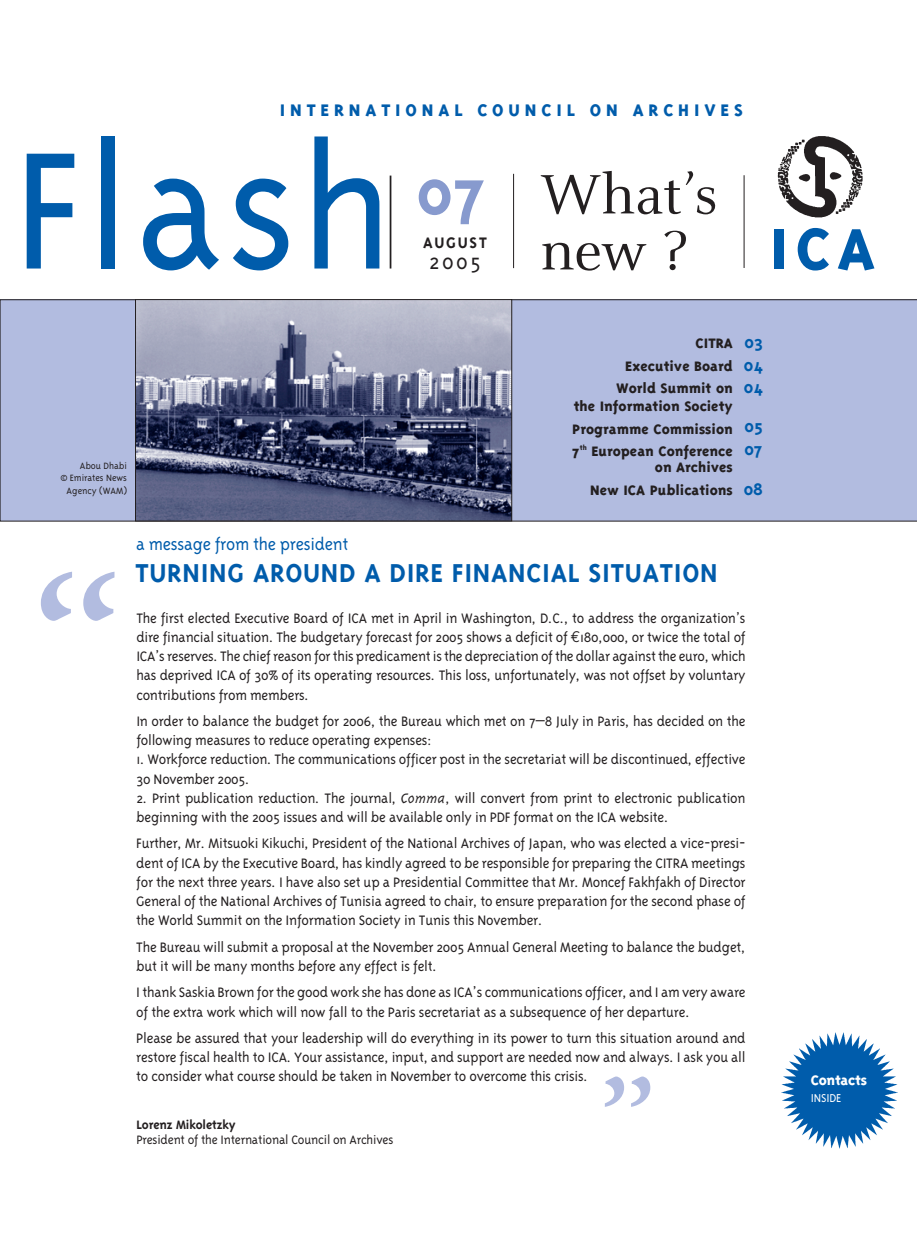
<style>
.page{position:relative;width:917px;height:1243px;background:#fff}
.page>*{position:absolute;margin:0;border:0;box-sizing:border-box;transform-origin:0 0}
.t1{font:229.6px "Slimbach";color:#b2bce0}
.t2{font:300 191.45px "Triplex";letter-spacing:.02em;color:#005cab}
.t3{font:141.75px "Slimbach";color:#b2bce0}
.t4{font:700 73.15px "Triplex";color:#879ace}
.t5{font:800 66.5px "Triplex";color:#005cab}
.t6{font:61.25px/56px "Celeste";color:#231f20}
.t7{font:700 29.75px "Triplex";letter-spacing:.025em;color:#005cab}
.t8{font:300 24.5px "Triplex";color:#231f20}
.t9{font:800 19.25px "Triplex";letter-spacing:.255em;color:#005cab}
.t10{font:300 19.25px "Triplex";letter-spacing:-.015em;color:#005cab}
.t11{font:700 19.25px/22.8px "Triplex";letter-spacing:-.005em;color:#005cab;text-align:justify}
.t12{font:700 17.5px "Triplex";letter-spacing:.1em;color:#231f20}
.t13{font:300 15.75px/19.2px "Triplex";letter-spacing:-.015em;color:#231f20}
.t14{font:800 15.75px/22.8px "Triplex";color:#231f20;text-align:right}
.t15{font:800 15.75px "Triplex";letter-spacing:-.015em;color:#fff}
.t16{font:300 14px "Triplex";letter-spacing:-.015em;color:#231f20}
.t17{font:700 14px "Triplex";letter-spacing:-.005em;color:#231f20}
.t18{font:300 13.3px "Triplex";letter-spacing:-.015em;color:#fff}
.t19{font:300 10.5px/12.6px "Triplex";letter-spacing:-.005em;color:#231f20;text-align:right}
.s1{font-family:"Euro Mono";font-weight:400}
.s2{font-style:italic}
</style>
<div class="page">
<hr style="left:743px;top:175px;width:2px;height:93px;background:#231f20">
<img style="left:781px;top:1032px;width:116px;height:116px">
<div style="left:0;top:300px;width:917px;height:221px;background:#b2bce0"></div>
<hr style="left:390px;top:176px;width:1px;height:92px;background:#231f20">
<hr style="left:513px;top:174px;width:1px;height:94px;background:#231f20">
<img style="left:777px;top:136px;width:86px;height:82px">
<img style="left:137px;top:301px;width:373px;height:218px">
<div style="left:135px;top:299px;width:377px;height:222px;border:1px solid #231f20"></div>
<p class="t9" style="left:280px;top:102px;width:465px">INTERNATIONAL COUNCIL ON ARCHIVES</p>
<h2 class="t2" style="left:13px;top:132px;width:381px">Flash</h2>
<h3 class="t4" style="left:417px;top:162px;width:72px">07</h3>
<p class="t12" style="left:423px;top:235px;width:65px">AUGUST</p>
<h3 class="t8" style="left:429px;top:251px;width:53px">2005</h3>
<h3 class="t6" style="left:540px;top:172px;width:179px">What’s new ?</h3>
<h3 class="t5" style="left:770px;top:222px;width:107px">ICA</h3>
<p class="t19" style="left:61px;top:460px;width:68px">Abou Dhabi<br>© Emirates News<br>Agency (WAM)</p>
<p class="t14" style="left:616px;top:333px;width:118px">CITRA<br>Executive Board<br>World Summit on</p>
<p class="t14" style="left:572px;top:396px;width:162px;text-align:justify">the Information Society Programme Commission 7<sup>th</sup> European Conference</p>
<p class="t14" style="left:590px;top:457px;width:144px">on Archives<br>New ICA Publications</p>
<p class="t11" style="left:744px;top:332px;width:20px">03<br>04<br>04</p>
<p class="t11" style="left:744px;top:416px;width:20px">05<br>07</p>
<p class="t11" style="left:744px;top:479px;width:21px">08</p>
<h1 class="t1" style="left:23px;top:563px;width:112px">“</h1>
<p class="t10" style="left:136px;top:536px;width:214px">a message from the president</p>
<h3 class="t7" style="left:135px;top:560px;width:584px">TURNING AROUND A DIRE FINANCIAL SITUATION</h3>
<p class="t13" style="left:136px;top:609px;width:611px;text-align:justify">The first elected Executive Board of ICA met in April in Washington, D.C., to address the organization’s dire financial situation. The budgetary forecast for 2005 shows a deficit of <span class="s1">€</span>180,000, or twice the total of ICA’s reserves. The chief reason for this predicament is the depreciation of the dollar against the euro, which has deprived ICA of 30% of its operating resources. This loss, unfortunately, was not offset by voluntary contributions from members.</p>
<p class="t13" style="left:136px;top:712px;width:611px">In order to balance the budget for 2006, the Bureau which met on 7–8 July in Paris, has decided on the following measures to reduce operating expenses:</p>
<p class="t13" style="left:136px;top:751px;width:611px">1. Workforce reduction. The communications officer post in the secretariat will be discontinued, effective<br>30 November 2005.</p>
<p class="t13" style="left:136px;top:789px;width:611px">2. Print publication reduction. The journal, <span class="s2">Comma</span>, will convert from print to electronic publication beginning with the 2005 issues and will be available only in PDF format on the ICA website.</p>
<p class="t13" style="left:136px;top:835px;width:611px;text-align:justify">Further, Mr. Mitsuoki Kikuchi, President of the National Archives of Japan, who was elected a vice-presi&shy;dent of ICA by the Executive Board, has kindly agreed to be responsible for preparing the CITRA meetings for the next three years. I have also set up a Presidential Committee that Mr. Moncef Fakhfakh of Director General of the National Archives of Tunisia agreed to chair, to ensure preparation for the second phase of the World Summit on the Information Society in Tunis this November.</p>
<p class="t13" style="left:136px;top:938px;width:611px">The Bureau will submit a proposal at the November 2005 Annual General Meeting to balance the budget, but it will be many months before any effect is felt.</p>
<p class="t13" style="left:136px;top:983px;width:611px">I thank Saskia Brown for the good work she has done as ICA’s communications officer, and I am very aware of the extra work which will now fall to the Paris secretariat as a subsequence of her departure.</p>
<p class="t13" style="left:136px;top:1029px;width:611px;text-align:justify">Please be assured that your leadership will do everything in its power to turn this situation around and restore fiscal health to ICA. Your assistance, input, and support are needed now and always. I ask you all to consider what course should be taken in November to overcome this crisis.</p>
<p class="t17" style="left:136px;top:1119px;width:101px">Lorenz Mikoletzky</p>
<p class="t16" style="left:136px;top:1134px;width:259px">President of the International Council on Archives</p>
<h3 class="t3" style="left:591px;top:1071px;width:70px">”</h3>
<p class="t15" style="left:811px;top:1074px;width:58px">Contacts</p>
<p class="t18" style="left:811px;top:1093px;width:32px">INSIDE</p>
</div>
